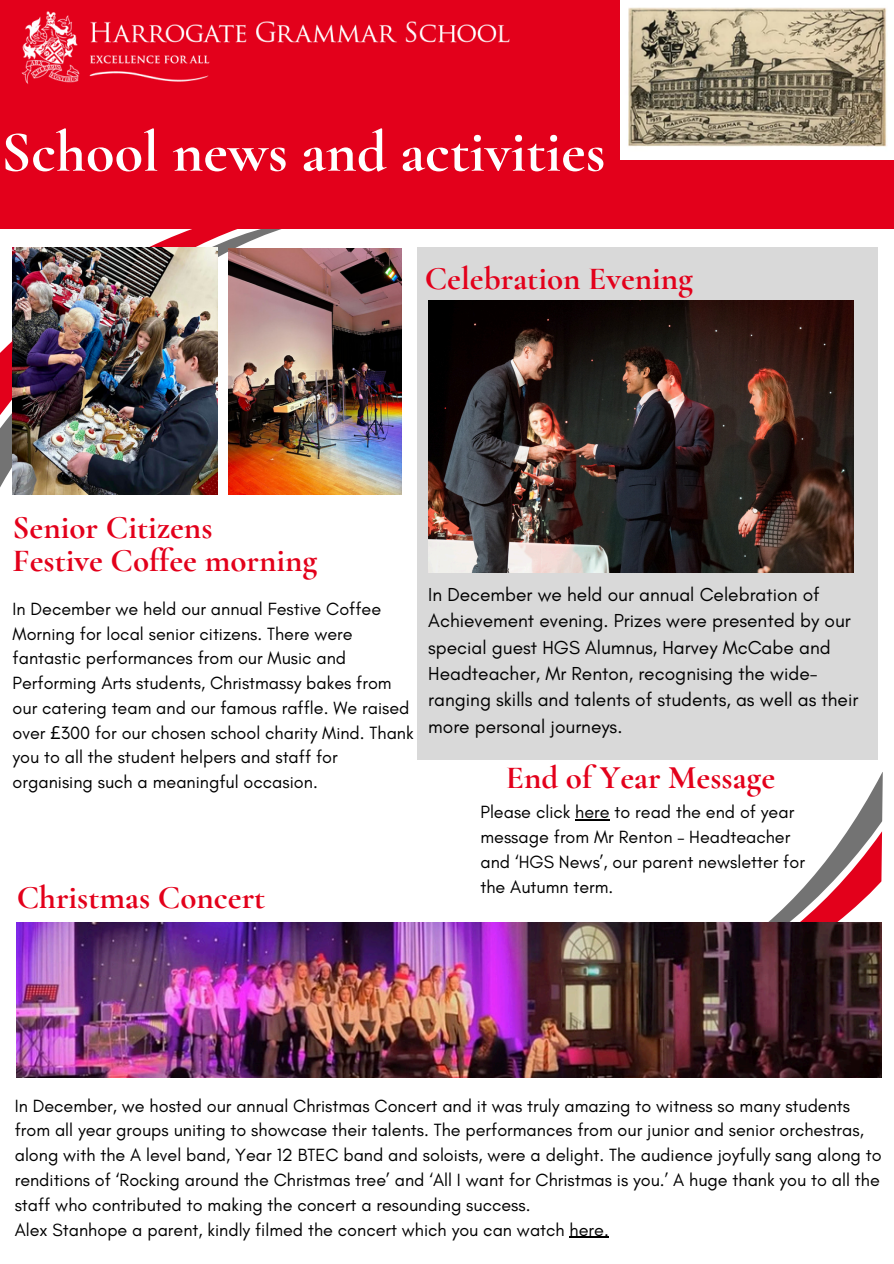
<style>
.page{position:relative;width:894px;height:1264px;background:#fff}
.page>*{position:absolute;margin:0;border:0;box-sizing:border-box;transform-origin:0 0}
.t1{font:700 58.5px "Cormorant Garamond";color:#fff}
.t2{font:700 33px/32.7px "Cormorant Garamond";color:#e3001b}
.t3{font:19.2px/26.4px "Glacial Indifference";color:#000}
.t4{font:18px/24.8px "Glacial Indifference";color:#000}
.s1{font-family:"Noto Sans"}
</style>
<div class="page">
<svg style="left:0;top:229px;width:377px;height:266px"></svg>
<div style="left:0;top:0;width:893px;height:229px;background:#e3001b"></div>
<div style="left:417px;top:248px;width:460px;height:511px;background:#d9d9d9"></div>
<img style="left:21px;top:11px;width:489px;height:73px">
<img style="left:13px;top:248px;width:204px;height:246px">
<img style="left:228px;top:248px;width:173px;height:246px">
<svg style="left:592px;top:772px;width:291px;height:255px"></svg>
<img style="left:17px;top:922px;width:864px;height:155px">
<img style="left:428px;top:301px;width:425px;height:271px">
<hr style="left:569px;top:1236px;width:39px;height:1px;background:#000">
<hr style="left:575px;top:819px;width:34px;height:1px;background:#000">
<img style="left:620px;top:0;width:273px;height:160px">
<p class="t1" style="left:1px;top:117px;width:605px">School news and activities</p>
<p class="t2" style="left:424px;top:262px;width:270px">Celebration Evening</p>
<p class="t2" style="left:13px;top:511px;width:306px">Senior Citizens<br>Festive Coffee morning</p>
<p class="t4" style="left:13px;top:596px;width:402px">In December we held our annual Festive Coffee Morning for local senior citizens. There were fantastic performances from our Music and Performing Arts students, Christmassy bakes from our catering team and our famous raffle. We raised over <span class="s1">£</span>300 for our chosen school charity Mind. Thank you to all the student helpers and staff for organising such a meaningful occasion.</p>
<p class="t2" style="left:17px;top:880px;width:250px">Christmas Concert</p>
<h2 class="t3" style="left:428px;top:581px;width:431px">In December we held our annual Celebration of Achievement evening. Prizes were presented by our special guest HGS Alumnus, Harvey McCabe and Headteacher, Mr Renton, recognising the wide&shy;ranging skills and talents of students, as well as their more personal journeys.</h2>
<p class="t2" style="left:505px;top:761px;width:271px">End of Year Message</p>
<h2 class="t4" style="left:480px;top:799px;width:326px">Please click here to read the end of year message from Mr Renton – Headteacher and ‘HGS News’, our parent newsletter for the Autumn term.</h2>
<p class="t4" style="left:15px;top:1092px;width:868px">In December, we hosted our annual Christmas Concert and it was truly amazing to witness so many students from all year groups uniting to showcase their talents. The performances from our junior and senior orchestras, along with the A level band, Year 12 BTEC band and soloists, were a delight. The audience joyfully sang along to renditions of ‘Rocking around the Christmas tree’ and ‘All I want for Christmas is you.’ A huge thank you to all the staff who contributed to making the concert a resounding success.</p>
<h1 class="t4" style="left:15px;top:1216px;width:595px">Alex Stanhope a parent, kindly filmed the concert which you can watch here.</h1>
</div>
